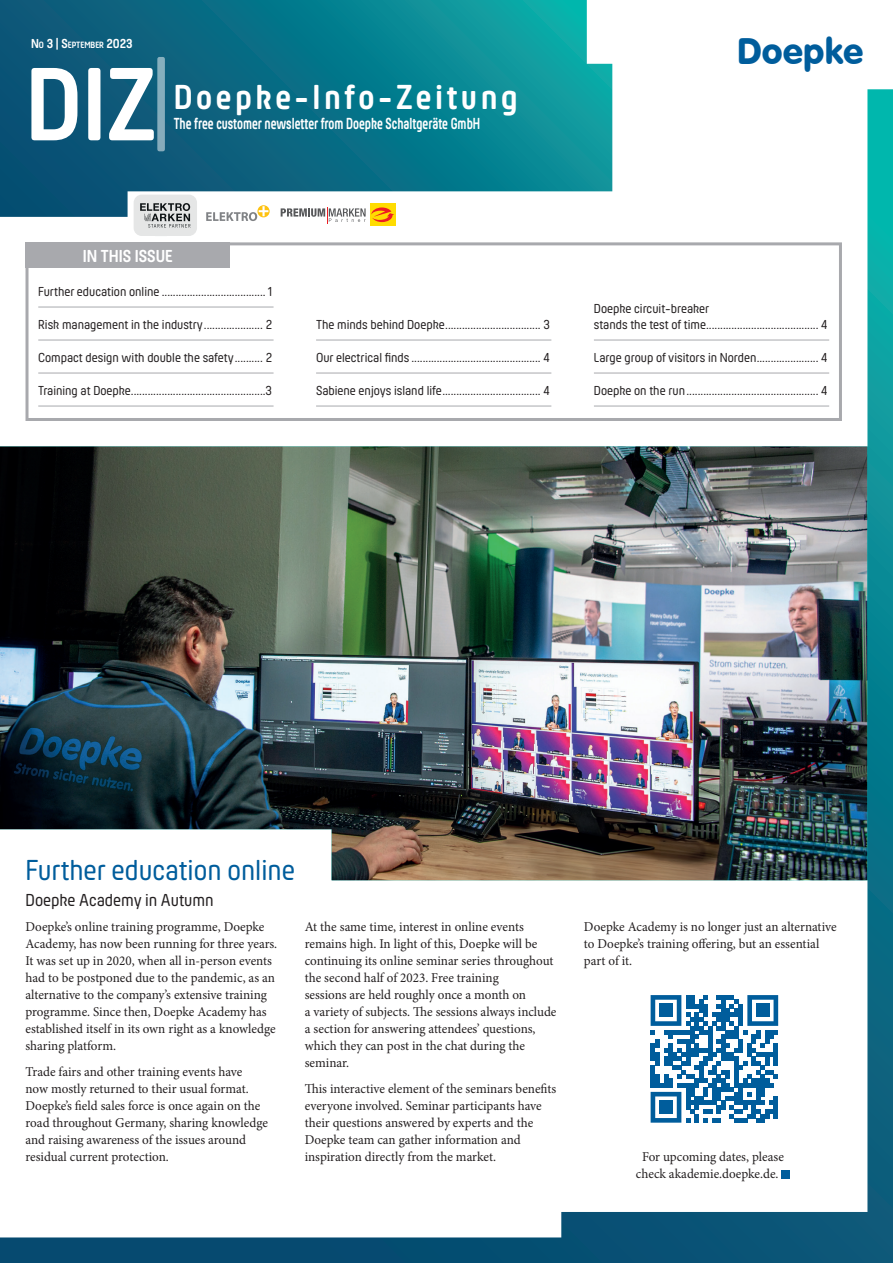
<style>
.page{position:relative;width:893px;height:1263px;background:#fff}
.page>*{position:absolute;margin:0;border:0;box-sizing:border-box;transform-origin:0 0}
.t1{font:700 108px "Hansom FY";color:#fff}
.t2{font:700 36px "Hansom FY";letter-spacing:.1em;color:#fff}
.t3{font:36px "VAG Rounded BT";color:#005d9c}
.t4{font:30px "Hansom FY";color:#005d9c}
.t5{font:18px "Hansom FY";color:#231f20}
.t6{font:700 18px "Hansom FY";color:#fff}
.t7{font:700 16.65px "Hansom FY";color:#fff;scale:.8 1}
.t8{font:13.5px/17px "Minion Pro";color:#231f20}
.t9{font:13.5px/16.5px "Hansom FY";color:#231f20}
.t10{font:700 9.45px "Hansom FY";color:#fff}
.s1{font-size:13.5px}
.s2{font-weight:400}
</style>
<div class="page">
<svg style="left:0;top:0;width:612px;height:89px;background:#117d8f"></svg>
<img style="left:1px;top:89px;width:892px;height:1174px">
<svg style="left:0;top:89px;width:1px;height:1174px"></svg>
<div style="left:370px;top:203px;width:25px;height:23px;background:#ffdc01"></div>
<svg style="left:281px;top:207px;width:113px;height:16px"></svg>
<div style="left:781px;top:1170px;width:9px;height:9px;background:#005d9c"></div>
<svg style="left:651px;top:995px;width:127px;height:128px"></svg>
<div style="left:659px;top:1004px;width:14px;height:13px;background:#005d9c"></div>
<div style="left:756px;top:1004px;width:13px;height:13px;background:#005d9c"></div>
<div style="left:659px;top:1101px;width:14px;height:13px;background:#005d9c"></div>
<hr style="left:38px;top:307px;width:236px;height:1px;background:#a8a9ad">
<hr style="left:38px;top:340px;width:236px;height:1px;background:#a8a9ad">
<hr style="left:38px;top:373px;width:236px;height:1px;background:#a8a9ad">
<hr style="left:38px;top:406px;width:236px;height:1px;background:#a8a9ad">
<hr style="left:316px;top:340px;width:235px;height:1px;background:#a8a9ad">
<hr style="left:316px;top:373px;width:235px;height:1px;background:#a8a9ad">
<hr style="left:316px;top:406px;width:235px;height:1px;background:#a8a9ad">
<hr style="left:594px;top:340px;width:235px;height:1px;background:#a8a9ad">
<hr style="left:594px;top:373px;width:235px;height:1px;background:#a8a9ad">
<hr style="left:594px;top:406px;width:235px;height:1px;background:#a8a9ad">
<div style="left:310px;top:297px;width:254px;height:14px;background:#fff"></div>
<div style="left:26px;top:242px;width:204px;height:26px;background:#a8a9ad"></div>
<svg style="left:257px;top:205px;width:13px;height:12px"></svg>
<svg style="left:206px;top:206px;width:62px;height:15px"></svg>
<svg style="left:134px;top:195px;width:63px;height:41px;background:#c5c7c7"></svg>
<p class="t10" style="left:31px;top:40px;width:103px"><span class="s1">N</span>O <span class="s1">3 | S</span>EPTEMBER <span class="s1">2023</span></p>
<h1 class="t1" style="left:26px;top:42px;width:148px">DIZ<span class="s2">|</span></h1>
<h2 class="t2" style="left:174px;top:77px;width:346px">Doepke-Info-Zeitung</h2>
<p class="t7" style="left:174px;top:114px;width:385px">The free customer newsletter from Doepke Schaltgeräte GmbH</p>
<h3 class="t6" style="left:83px;top:245px;width:91px">IN THIS ISSUE</h3>
<p class="t9" style="left:38px;top:284px;width:235px">Further education online .....................................1</p>
<p class="t9" style="left:38px;top:317px;width:235px">Risk management in the industry..................... 2</p>
<p class="t9" style="left:38px;top:350px;width:235px">Compact design with double the safety.......... 2</p>
<p class="t9" style="left:38px;top:383px;width:235px">Training at Doepke................................................3</p>
<p class="t9" style="left:316px;top:317px;width:235px">The minds behind Doepke.................................. 3</p>
<p class="t9" style="left:316px;top:350px;width:235px">Our electrical finds .............................................. 4</p>
<p class="t9" style="left:316px;top:383px;width:235px">Sabiene enjoys island life................................... 4</p>
<h2 class="t3" style="left:737px;top:28px;width:128px">Doepke</h2>
<p class="t9" style="left:594px;top:300px;width:235px">Doepke circuit-breaker<br>stands the test of time........................................ 4</p>
<p class="t9" style="left:594px;top:350px;width:235px">Large group of visitors in Norden...................... 4</p>
<p class="t9" style="left:594px;top:383px;width:235px">Doepke on the run............................................... 4</p>
<h3 class="t4" style="left:26px;top:853px;width:271px">Further education online</h3>
<h3 class="t5" style="left:26px;top:889px;width:190px">Doepke Academy in Autumn</h3>
<p class="t8" style="left:26px;top:918px;width:253px">Doepke’s online training programme, Doepke Academy, has now been running for three years.<br>It was set up in 2020, when all in-person events had to be postponed due to the pandemic, as an alternative to the company’s extensive training programme. Since then, Doepke Academy has established itself in its own right as a knowledge sharing platform.</p>
<p class="t8" style="left:26px;top:1063px;width:244px">Trade fairs and other training events have now mostly returned to their usual format.<br>Doepke’s field sales force is once again on the road throughout Germany, sharing knowledge and raising awareness of the issues around residual current protection.</p>
<p class="t8" style="left:305px;top:918px;width:253px">At the same time, interest in online events remains high. In light of this, Doepke will be continuing its online seminar series throughout the second half of 2023. Free training<br>sessions are held roughly once a month on<br>a variety of subjects. The sessions always include a section for answering attendees’ questions, which they can post in the chat during the seminar.</p>
<p class="t8" style="left:305px;top:1080px;width:253px">This interactive element of the seminars benefits everyone involved. Seminar participants have their questions answered by experts and the Doepke team can gather information and inspiration directly from the market.</p>
<p class="t8" style="left:584px;top:918px;width:254px">Doepke Academy is no longer just an alternative to Doepke’s training offering, but an essential part of it.</p>
<p class="t8" style="left:636px;top:1148px;width:149px;text-align:center">For upcoming dates, please check akademie.doepke.de.</p>
</div>
